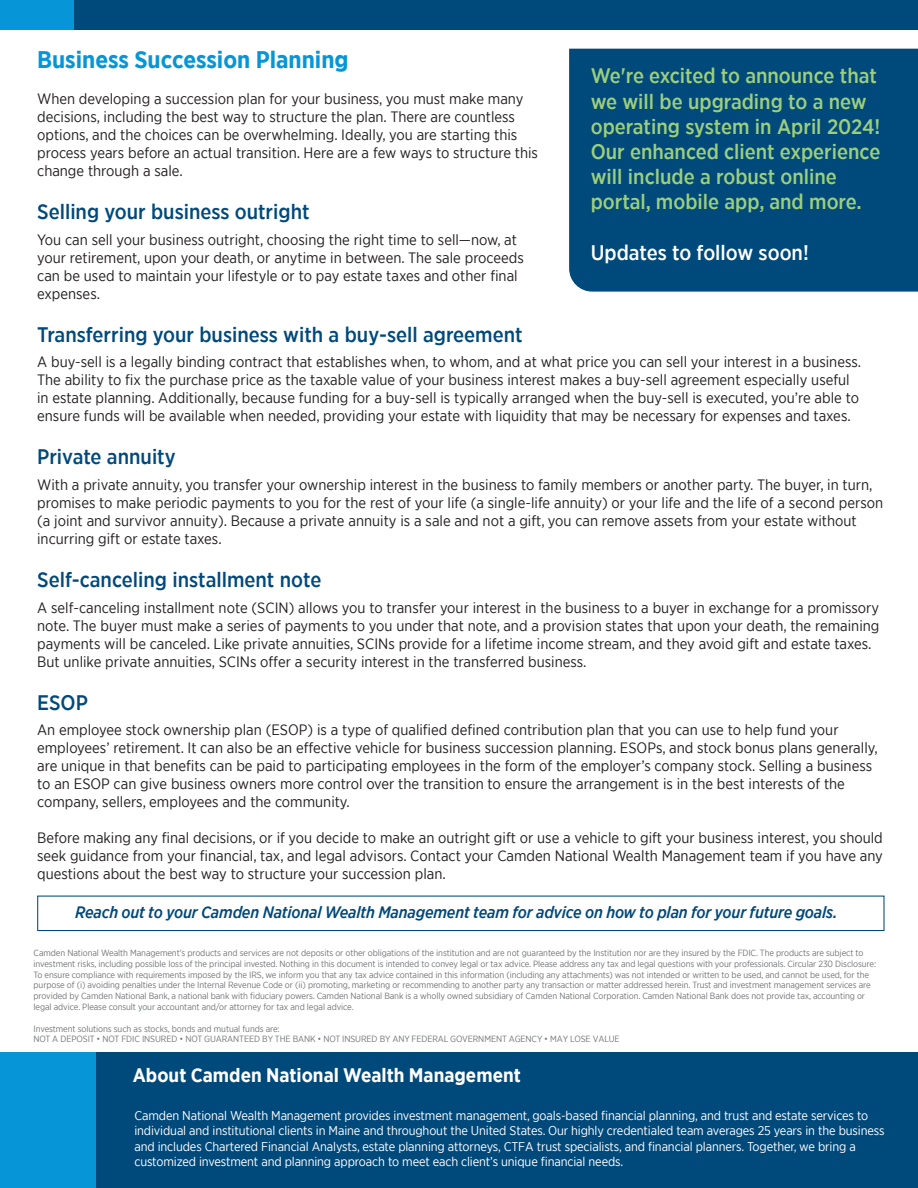
<style>
.page{position:relative;width:918px;height:1188px;background:#fff}
.page>*{position:absolute;margin:0;border:0;box-sizing:border-box;transform-origin:0 0}
.t1{font:700 24px "Gotham Narrow";color:#0696d7}
.t2{font:500 21px/25.2px "Gotham Narrow";color:#9dcf7b}
.t3{font:500 21px "Gotham Narrow";color:#00497b}
.t4{font:500 21px "Gotham Narrow";color:#fff}
.t5{font:700 19.5px "Gotham Narrow";color:#fff}
.t6{font:italic 500 16.5px "Gotham Narrow";letter-spacing:-.01em;color:#00497b}
.t7{font:15px/18px "Gotham Narrow";color:#231f20}
.t8{font:12.75px/15.3px "Gotham Narrow";letter-spacing:-.01em;color:#fff}
.t9{font:9px/10.8px "Gotham Narrow";letter-spacing:-.01em;color:#757679}
</style>
<div class="page">
<div style="left:0;top:1052px;width:918px;height:136px;background:#00497b"></div>
<div style="left:0;top:1052px;width:96px;height:136px;background:#0696d7"></div>
<div style="left:0;top:0;width:918px;height:30px;background:#00497b"></div>
<div style="left:0;top:0;width:74px;height:30px;background:#0696d7"></div>
<div style="left:37px;top:896px;width:848px;height:35px;border:1px solid #00497b"></div>
<div style="left:569px;top:48px;width:349px;height:244px;background:#00497b"></div>
<h1 class="t1" style="left:37px;top:44px;width:313px">Business Succession Planning</h1>
<p class="t7" style="left:37px;top:89px;width:502px">When developing a succession plan for your business, you must make many decisions, including the best way to structure the plan. There are countless options, and the choices can be overwhelming. Ideally, you are starting this process years before an actual transition. Here are a few ways to structure this change through a sale.</p>
<h2 class="t3" style="left:37px;top:198px;width:274px">Selling your business outright</h2>
<p class="t7" style="left:37px;top:230px;width:488px">You can sell your business outright, choosing the right time to sell—now, at your retirement, upon your death, or anytime in between. The sale proceeds can be used to maintain your lifestyle or to pay estate taxes and other final expenses.</p>
<h2 class="t3" style="left:37px;top:321px;width:487px">Transferring your business with a buy-sell agreement</h2>
<p class="t7" style="left:37px;top:353px;width:825px">A buy-sell is a legally binding contract that establishes when, to whom, and at what price you can sell your interest in a business.<br>The ability to fix the purchase price as the taxable value of your business interest makes a buy-sell agreement especially useful in estate planning. Additionally, because funding for a buy-sell is typically arranged when the buy-sell is executed, you’re able to ensure funds will be available when needed, providing your estate with liquidity that may be necessary for expenses and taxes.</p>
<h2 class="t3" style="left:37px;top:444px;width:140px">Private annuity</h2>
<p class="t7" style="left:37px;top:475px;width:847px">With a private annuity, you transfer your ownership interest in the business to family members or another party. The buyer, in turn, promises to make periodic payments to you for the rest of your life (a single-life annuity) or your life and the life of a second person (a joint and survivor annuity). Because a private annuity is a sale and not a gift, you can remove assets from your estate without incurring gift or estate taxes.</p>
<h2 class="t3" style="left:37px;top:566px;width:286px">Self-canceling installment note</h2>
<p class="t7" style="left:37px;top:598px;width:844px">A self-canceling installment note (SCIN) allows you to transfer your interest in the business to a buyer in exchange for a promissory note. The buyer must make a series of payments to you under that note, and a provision states that upon your death, the remaining payments will be canceled. Like private annuities, SCINs provide for a lifetime income stream, and they avoid gift and estate taxes.<br>But unlike private annuities, SCINs offer a security interest in the transferred business.</p>
<h2 class="t3" style="left:37px;top:689px;width:52px">ESOP</h2>
<p class="t7" style="left:37px;top:721px;width:842px">An employee stock ownership plan (ESOP) is a type of qualified defined contribution plan that you can use to help fund your employees’ retirement. It can also be an effective vehicle for business succession planning. ESOPs, and stock bonus plans generally, are unique in that benefits can be paid to participating employees in the form of the employer’s company stock. Selling a business to an ESOP can give business owners more control over the transition to ensure the arrangement is in the best interests of the company, sellers, employees and the community.</p>
<p class="t7" style="left:37px;top:829px;width:847px;text-align:justify">Before making any final decisions, or if you decide to make an outright gift or use a vehicle to gift your business interest, you should seek guidance from your financial, tax, and legal advisors. Contact your Camden National Wealth Management team if you have any questions about the best way to structure your succession plan.</p>
<h2 class="t2" style="left:591px;top:63px;width:291px">We're excited to announce that we will be upgrading to a new operating system in April 2024!<br>Our enhanced client experience will include a robust online portal, mobile app, and more.</h2>
<h2 class="t4" style="left:591px;top:239px;width:220px">Updates to follow soon!</h2>
<p class="t6" style="left:75px;top:902px;width:764px">Reach out to your Camden National Wealth Management team for advice on how to plan for your future goals.</p>
<p class="t9" style="left:34px;top:947px;width:844px">Camden National Wealth Management’s products and services are not deposits or other obligations of the institution and are not guaranteed by the Institution nor are they insured by the FDIC. The products are subject to investment risks, including possible loss of the principal invested. Nothing in this document is intended to convey legal or tax advice. Please address any tax and legal questions with your professionals. Circular 230 Disclosure:<br>To ensure compliance with requirements imposed by the IRS, we inform you that any tax advice contained in this information (including any attachments) was not intended or written to be used, and cannot be used, for the purpose of (i) avoiding penalties under the Internal Revenue Code or (ii) promoting, marketing or recommending to another party any transaction or matter addressed herein. Trust and investment management services are provided by Camden National Bank, a national bank with fiduciary powers. Camden National Bank is a wholly owned subsidiary of Camden National Corporation. Camden National Bank does not provide tax, accounting or legal advice. Please consult your accountant and/or attorney for tax and legal advice.</p>
<p class="t9" style="left:34px;top:1023px;width:588px">Investment solutions such as stocks, bonds and mutual funds are:<br>NOT A DEPOSIT • NOT FDIC INSURED • NOT GUARANTEED BY THE BANK • NOT INSURED BY ANY FEDERAL GOVERNMENT AGENCY • MAY LOSE VALUE</p>
<h3 class="t5" style="left:133px;top:1063px;width:389px">About Camden National Wealth Management</h3>
<p class="t8" style="left:134px;top:1108px;width:752px">Camden National Wealth Management provides investment management, goals-based financial planning, and trust and estate services to individual and institutional clients in Maine and throughout the United States. Our highly credentialed team averages 25 years in the business and includes Chartered Financial Analysts, estate planning attorneys, CTFA trust specialists, and financial planners. Together, we bring a customized investment and planning approach to meet each client’s unique financial needs.</p>
</div>
